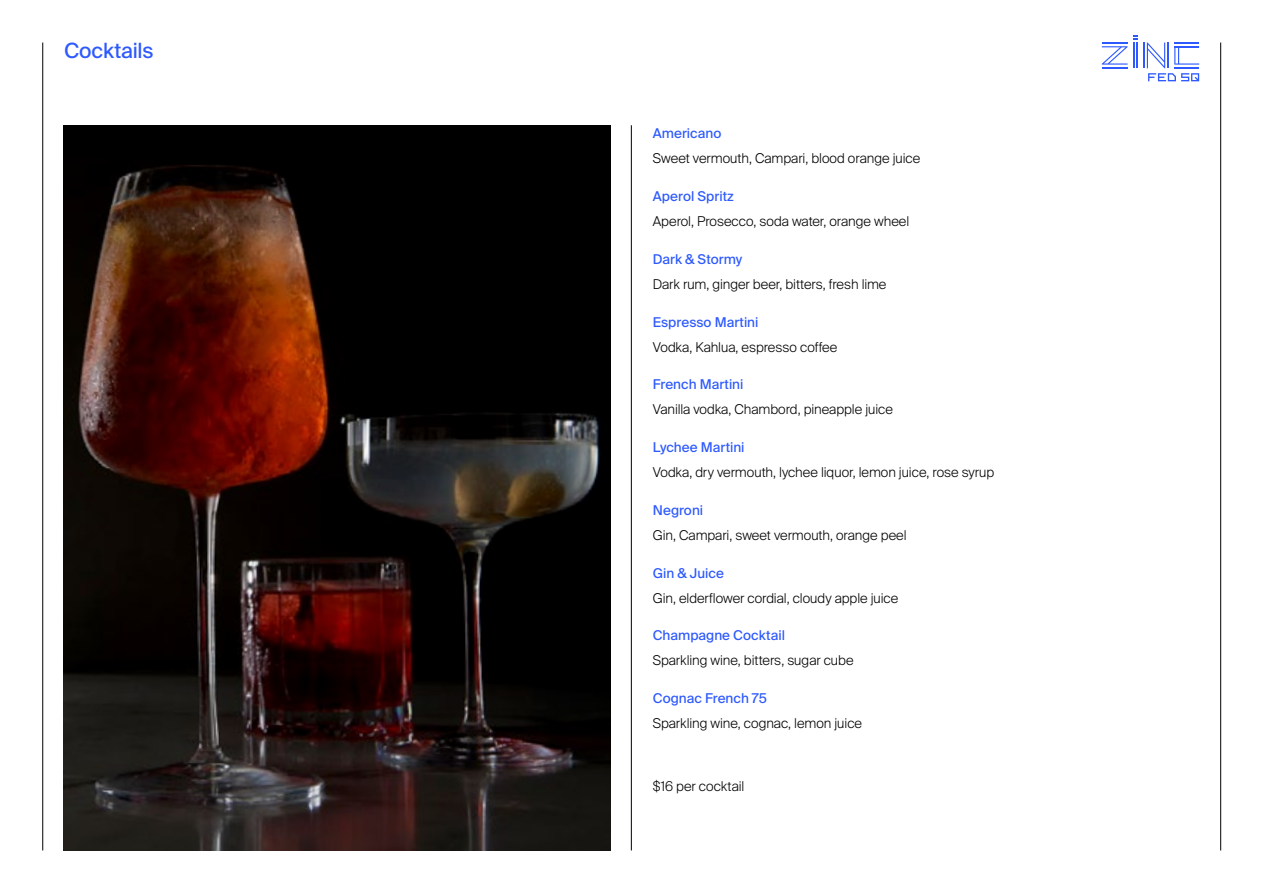
<style>
.page{position:relative;width:1263px;height:893px;background:#fff}
.page>*{position:absolute;margin:0;border:0;box-sizing:border-box;transform-origin:0 0}
.t1{font:21px "Suisse Intl";letter-spacing:-.01em;color:#2d59fe}
.t2{font:300 13.5px "Suisse Intl";color:#000}
.t3{font:13.5px "Suisse Intl";color:#2d59fe}
</style>
<div class="page">
<hr style="left:42px;top:43px;width:1px;height:807px;background:#000">
<hr style="left:1220px;top:43px;width:1px;height:807px;background:#000">
<hr style="left:631px;top:125px;width:1px;height:725px;background:#000">
<svg style="left:1102px;top:43px;width:25px;height:25px"></svg>
<svg style="left:1133px;top:35px;width:66px;height:46px"></svg>
<img style="left:64px;top:125px;width:546px;height:725px">
<h1 class="t1" style="left:64px;top:38px;width:91px">Cocktails</h1>
<p class="t3" style="left:653px;top:126px;width:70px">Americano</p>
<p class="t2" style="left:653px;top:151px;width:269px">Sweet vermouth, Campari, blood orange juice</p>
<p class="t3" style="left:653px;top:188px;width:83px">Aperol Spritz</p>
<p class="t2" style="left:653px;top:213px;width:258px">Aperol, Prosecco, soda water, orange wheel</p>
<p class="t3" style="left:653px;top:251px;width:91px">Dark &amp; Stormy</p>
<p class="t2" style="left:653px;top:276px;width:235px">Dark rum, ginger beer, bitters, fresh lime</p>
<p class="t3" style="left:653px;top:314px;width:107px">Espresso Martini</p>
<p class="t2" style="left:653px;top:339px;width:186px">Vodka, Kahlua, espresso coffee</p>
<p class="t3" style="left:653px;top:377px;width:92px">French Martini</p>
<p class="t2" style="left:653px;top:402px;width:242px">Vanilla vodka, Chambord, pineapple juice</p>
<p class="t3" style="left:653px;top:439px;width:93px">Lychee Martini</p>
<p class="t2" style="left:653px;top:464px;width:343px">Vodka, dry vermouth, lychee liquor, lemon juice, rose syrup</p>
<p class="t3" style="left:653px;top:502px;width:52px">Negroni</p>
<p class="t2" style="left:653px;top:527px;width:255px">Gin, Campari, sweet vermouth, orange peel</p>
<p class="t3" style="left:653px;top:565px;width:73px">Gin &amp; Juice</p>
<p class="t2" style="left:653px;top:590px;width:247px">Gin, elderflower cordial, cloudy apple juice</p>
<p class="t3" style="left:653px;top:628px;width:134px">Champagne Cocktail</p>
<p class="t2" style="left:653px;top:653px;width:202px">Sparkling wine, bitters, sugar cube</p>
<p class="t3" style="left:653px;top:690px;width:116px">Cognac French 75</p>
<p class="t2" style="left:653px;top:716px;width:211px">Sparkling wine, cognac, lemon juice</p>
<p class="t2" style="left:653px;top:778px;width:93px">$16 per cocktail</p>
</div>
